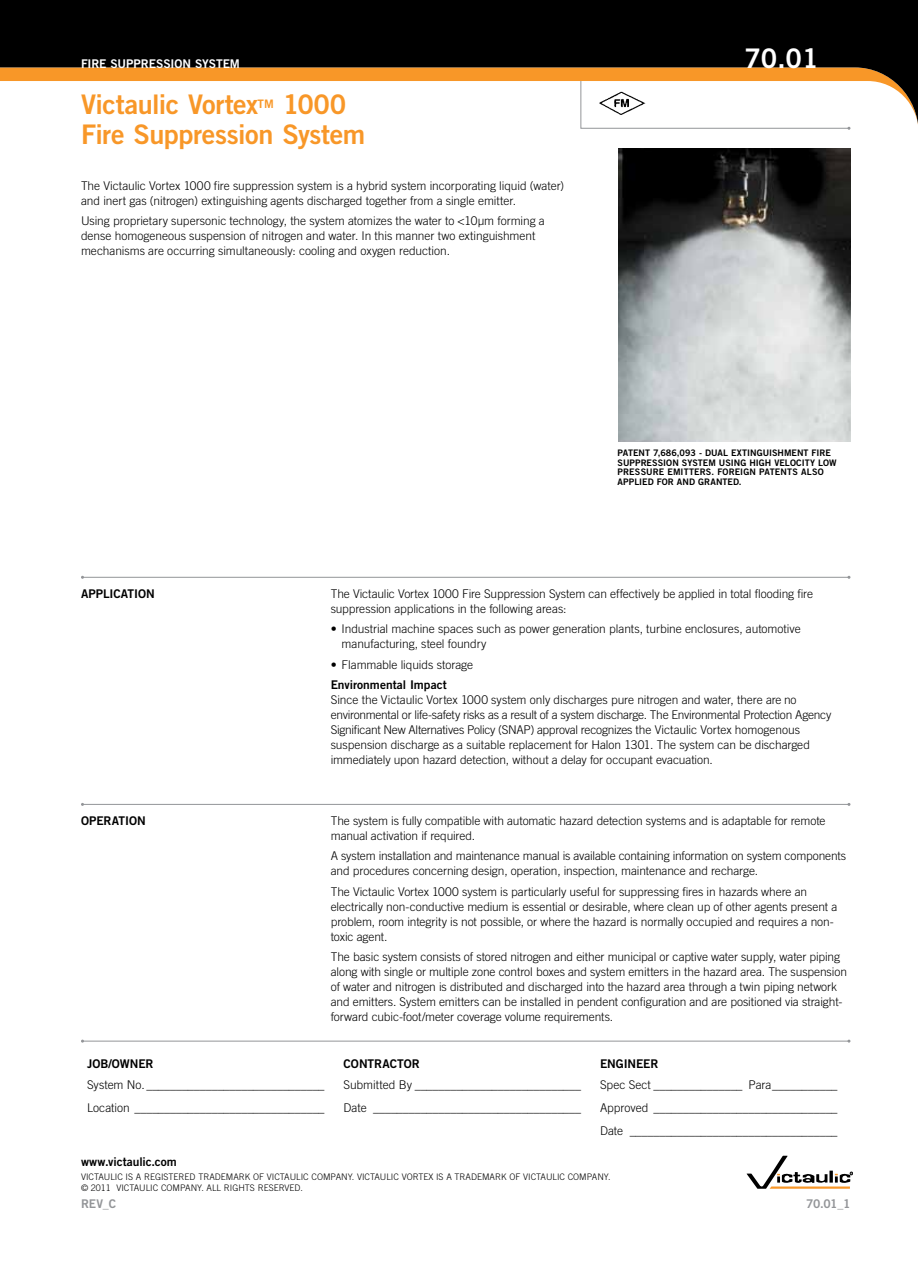
<style>
.page{position:relative;width:918px;height:1263px;background:#fff}
.page>*{position:absolute;margin:0;border:0;box-sizing:border-box;transform-origin:0 0}
.t1{font:27px/30px "Trade Gothic LT Std Bd 2";letter-spacing:-.02em;color:#f89728}
.t2{font:27px "Trade Gothic LT Std Bd 2";color:#fff}
.t3{font:300 12px/15px "Trade Gothic LT Std";letter-spacing:-.005em;color:#000}
.t4{font:12px "Trade Gothic LT Std Bd 2";letter-spacing:-.005em;color:#000}
.t5{font:12px "Trade Gothic LT Std Bd 2";letter-spacing:-.01em;color:#fff}
.t6{font:12px "Trade Gothic LT Std Bd 2";color:#939598}
.t7{font:11.7px "Trade Gothic LT Std Bd 2";color:#f89728}
.t8{font:300 9px/11.2px "Trade Gothic LT Std";color:#000}
.t9{font:9px/9.8px "Trade Gothic LT Std Bd 2";letter-spacing:.01em;color:#000}
</style>
<div class="page">
<hr style="left:82px;top:577px;width:767px;height:1px;background:#939598">
<hr style="left:82px;top:804px;width:767px;height:1px;background:#939598">
<svg style="left:0;top:0;width:918px;height:129px;fill:#000"></svg>
<svg style="left:747px;top:1156px;width:106px;height:33px"></svg>
<hr style="left:82px;top:1041px;width:767px;height:1px;background:#939598">
<svg style="left:580px;top:80px;width:270px;height:50px"></svg>
<img style="left:598px;top:91px;width:47px;height:25px">
<img style="left:619px;top:148px;width:231px;height:294px">
<p class="t5" style="left:81px;top:56px;width:75px">FI RE SUPPRESSI</p>
<p class="t5" style="left:175px;top:56px;width:57px">ON SYSTEM</p>
<h1 class="t2" style="left:744px;top:42px;width:76px">70.01</h1>
<h1 class="t1" style="left:81px;top:89px;width:179px">VICTAULIC VORTEX</h1>
<p class="t7" style="left:258px;top:97px;width:18px">TM</p>
<h1 class="t1" style="left:81px;top:89px;width:286px;text-indent:202px">1000<br>FIRE SUPPRESSION SYSTEM</h1>
<p class="t3" style="left:81px;top:178px;width:485px">The Victaulic Vortex 1000 fire suppression system is a hybrid system incorporating liquid (water) and inert gas (nitrogen) extinguishing agents discharged together from a single emitter.</p>
<p class="t3" style="left:81px;top:213px;width:465px">Using proprietary supersonic technology, the system atomizes the water to &lt;10μm forming a dense homogeneous suspension of nitrogen and water. In this manner two extinguishment mechanisms are occurring simultaneously: cooling and oxygen reduction.</p>
<p class="t9" style="left:618px;top:448px;width:214px">PATENT 7,686,093 - DUAL EXTI NGUISHMENT FI RE<br>SUPPRESSI</p>
<p class="t9" style="left:666px;top:457px;width:172px">ON SYSTEM USI NG HIGH VELOCITY LOW</p>
<p class="t9" style="left:618px;top:467px;width:18px">PRESS</p>
<p class="t9" style="left:646px;top:467px;width:28px">URE EMI</p>
<p class="t9" style="left:684px;top:467px;width:142px">TTERS. FOREIGN PATENTS ALSO</p>
<p class="t9" style="left:618px;top:477px;width:28px">APPLIED</p>
<p class="t9" style="left:657px;top:477px;width:86px">FOR AND GRANTED.</p>
<p class="t4" style="left:81px;top:586px;width:75px">APPLICATION</p>
<p class="t4" style="left:81px;top:813px;width:66px">OPERATION</p>
<p class="t3" style="left:331px;top:586px;width:484px">The Victaulic Vortex 1000 Fire Suppression System can effectively be applied in total flooding fire suppression applications in the following areas:</p>
<p class="t3" style="left:342px;top:621px;width:461px;text-indent:-11px">• Industrial machine spaces such as power generation plants, turbine enclosures, automotive manufacturing, steel foundry</p>
<p class="t3" style="left:331px;top:657px;width:144px">• Flammable liquids storage</p>
<p class="t4" style="left:331px;top:677px;width:118px">ENVIRONMENTAL IMPACT</p>
<p class="t3" style="left:331px;top:692px;width:502px">Since the Victaulic Vortex 1000 system only discharges pure nitrogen and water, there are no environmental or life-safety risks as a result of a system discharge. The Environmental Protection Agency Significant New Alternatives Policy (SNAP) approval recognizes the Victaulic Vortex homogenous suspension discharge as a suitable replacement for Halon 1301. The system can be discharged immediately upon hazard detection, without a delay for occupant evacuation.</p>
<p class="t3" style="left:331px;top:813px;width:496px">The system is fully compatible with automatic hazard detection systems and is adaptable for remote manual activation if required.</p>
<p class="t3" style="left:331px;top:848px;width:517px">A system installation and maintenance manual is available containing information on system components and procedures concerning design, operation, inspection, maintenance and recharge.</p>
<p class="t3" style="left:331px;top:884px;width:508px">The Victaulic Vortex 1000 system is particularly useful for suppressing fires in hazards where an electrically non-conductive medium is essential or desirable, where clean up of other agents present a problem, room integrity is not possible, or where the hazard is normally occupied and requires a non&shy;toxic agent.</p>
<p class="t3" style="left:331px;top:949px;width:518px">The basic system consists of stored nitrogen and either municipal or captive water supply, water piping along with single or multiple zone control boxes and system emitters in the hazard area. The suspension of water and nitrogen is distributed and discharged into the hazard area through a twin piping network and emitters. System emitters can be installed in pendent configuration and are positioned via straight&shy;forward cubic-foot/meter coverage volume requirements.</p>
<p class="t4" style="left:87px;top:1056px;width:35px">JOB/OWN</p>
<p class="t4" style="left:138px;top:1056px;width:15px">ER</p>
<p class="t4" style="left:344px;top:1056px;width:9px">CONTR</p>
<p class="t4" style="left:383px;top:1056px;width:16px">ACTOR</p>
<p class="t4" style="left:600px;top:1056px;width:59px">ENGINEER</p>
<p class="t3" style="left:87px;top:1077px;width:239px">System No. ______________________________</p>
<p class="t3" style="left:344px;top:1077px;width:239px">Submitted By ____________________________</p>
<p class="t3" style="left:600px;top:1077px;width:239px">Spec Sect _______________ Para___________</p>
<p class="t3" style="left:87px;top:1100px;width:239px">Location ________________________________</p>
<p class="t3" style="left:344px;top:1100px;width:239px">Date ___________________________________</p>
<p class="t3" style="left:600px;top:1096px;width:239px;line-height:22.6px">Approved _______________________________<br>Date ___________________________________</p>
<p class="t4" style="left:81px;top:1154px;width:97px">WWW.VICTAULIC.COM</p>
<p class="t6" style="left:81px;top:1197px;width:36px">REV_C</p>
<p class="t8" style="left:81px;top:1171px;width:531px">VICTAULIC IS A REGISTERED TRADEMARK OF VICTAULIC COMPANY. VICTAULIC VORTEX IS A TRADEMARK OF VICTAULIC COMPANY. © 2011 VICTAULIC COMPANY. ALL RIGHTS RESERVED.</p>
<p class="t6" style="left:806px;top:1197px;width:46px">70.01_1</p>
</div>
